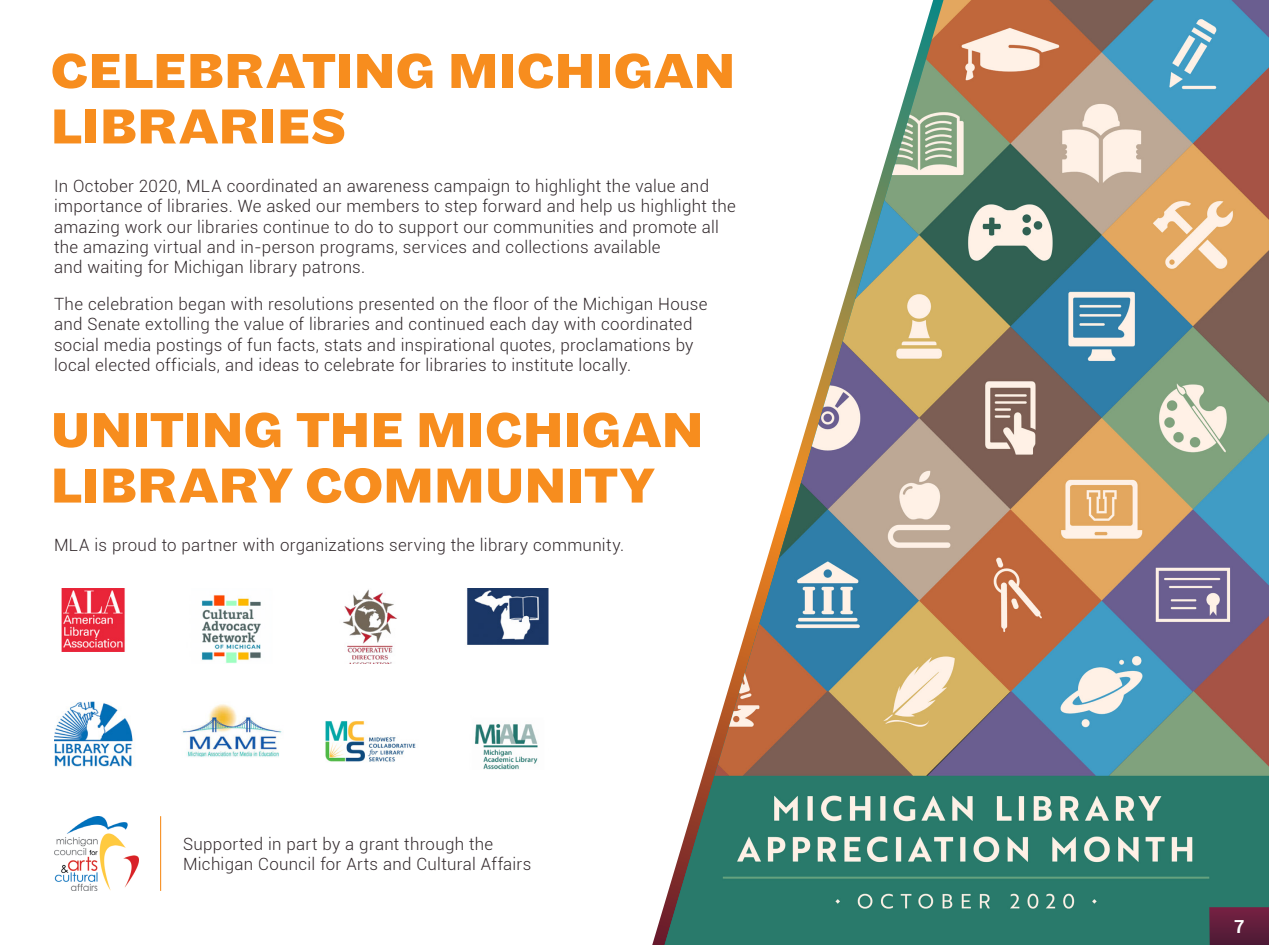
<style>
.page{position:relative;width:1269px;height:945px;background:#fff}
.page>*{position:absolute;margin:0;border:0;box-sizing:border-box;transform-origin:0 0}
.t1{font:700 51px/55.5px "Maple";letter-spacing:.02em;color:#f78d1e}
.t2{font:700 18px "Roboto";color:#fff}
.t3{font:300 16.95px/20.2px "Roboto";letter-spacing:.015em;color:#31282b}
.t4{font:300 16.8px/20.2px "Roboto";letter-spacing:.02em;color:#31282b}
</style>
<div class="page">
<img style="left:61px;top:588px;width:487px;height:75px">
<img style="left:54px;top:701px;width:484px;height:68px">
<img style="left:54px;top:816px;width:84px;height:75px">
<hr style="left:160px;top:816px;width:1px;height:75px;background:#f78d1e">
<img style="left:665px;top:0;width:604px;height:945px">
<svg style="left:1209px;top:907px;width:60px;height:38px;background:#601e3c"></svg>
<p class="t1" style="left:51px;top:44px;width:685px">CELEBRATING MICHIGAN<br>LIBRARIES</p>
<p class="t3" style="left:54px;top:175px;width:684px">In October 2020, MLA coordinated an awareness campaign to highlight the value and importance of libraries. We asked our members to step forward and help us highlight the amazing work our libraries continue to do to support our communities and promote all the amazing virtual and in-person programs, services and collections available<br>and waiting for Michigan library patrons.</p>
<p class="t3" style="left:54px;top:293px;width:655px">The celebration began with resolutions presented on the floor of the Michigan House and Senate extolling the value of libraries and continued each day with coordinated social media postings of fun facts, stats and inspirational quotes, proclamations by local elected officials, and ideas to celebrate for libraries to institute locally.</p>
<p class="t1" style="left:51px;top:404px;width:653px">UNITING THE MICHIGAN<br>LIBRARY COMMUNITY</p>
<p class="t3" style="left:54px;top:534px;width:572px">MLA is proud to partner with organizations serving the library community.</p>
<p class="t4" style="left:183px;top:833px;width:350px">Supported in part by a grant through the<br>Michigan Council for Arts and Cultural Affairs</p>
<p class="t2" style="left:1234px;top:914px;width:12px">7</p>
</div>
